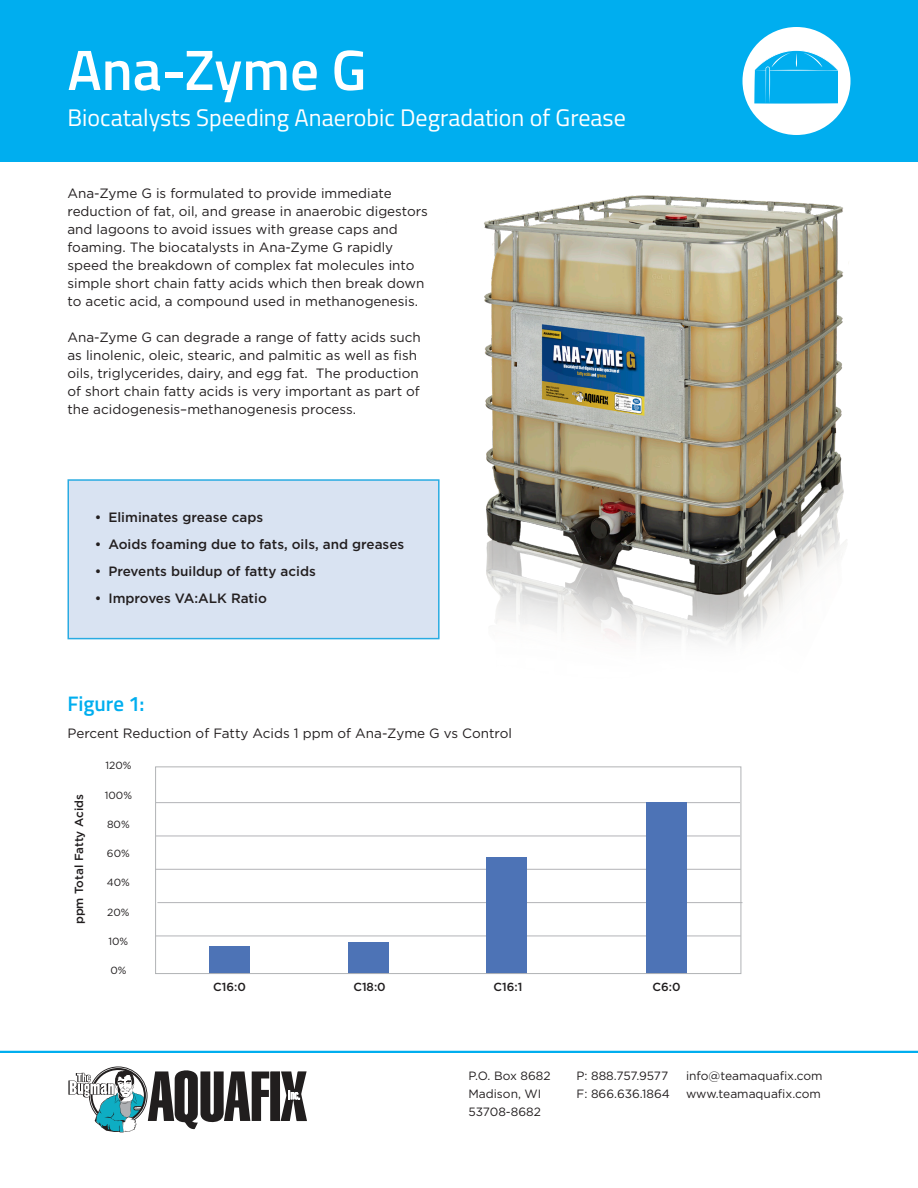
<style>
.page{position:relative;width:918px;height:1188px;background:#fff}
.page>*{position:absolute;margin:0;border:0;box-sizing:border-box;transform-origin:0 0}
.Page_Header__Product{font:600 57px "Titillium Web";color:#fff}
.Page_Subhead_Tagline{font:24px "Titillium Web";color:#fff}
.Figure_s_H3_BulletsH{font:600 21px "Titillium Web";color:#00aeef}
.Paragraph_Copy_9pt{font:13.5px/18px "Gotham";color:#231f20}
.t1{font:500 13.5px "Gotham";color:#231f20}
.Figure_H3_Sub_copyP{font:13.5px "Gotham";color:#231f20}
.Footer-Contact_Info{font:12px "Gotham";color:#231f20}
.Paragraph_Vertical_G{font:500 11.7px "Gotham";color:#201d1e}
.Table_Copy{font:10.35px "Gotham";color:#201d1e}
</style>
<div class="page">
<img style="left:418px;top:195px;width:429px;height:448px">
<div style="left:0;top:0;width:918px;height:162px;background:#00aeef"></div>
<svg style="left:68px;top:1066px;width:239px;height:66px"></svg>
<hr style="left:0;top:1051px;width:918px;height:2px;background:#00aeef">
<div style="left:752px;top:36px;width:90px;height:90px;background:#fff;border-radius:50%"></div>
<div style="left:742px;top:27px;width:108px;height:108px;border:18px solid #fff;border-radius:50%"></div>
<svg style="left:754px;top:50px;width:84px;height:54px;background:#2cbbf1"></svg>
<div style="left:68px;top:479px;width:372px;height:160px;background:#d9e3f2;border:2px solid #29abe2"></div>
<hr style="left:155px;top:869px;width:586px;height:1px;background:#b2b3b7">
<hr style="left:156px;top:802px;width:584px;height:1px;background:#b2b3b7">
<hr style="left:155px;top:936px;width:586px;height:1px;background:#b2b3b7">
<hr style="left:156px;top:836px;width:584px;height:1px;background:#b2b3b7">
<hr style="left:157px;top:902px;width:585px;height:1px;background:#b2b3b7">
<div style="left:646px;top:802px;width:41px;height:172px;background:#4d73b6"></div>
<div style="left:209px;top:946px;width:41px;height:28px;background:#4d73b6"></div>
<div style="left:348px;top:942px;width:41px;height:32px;background:#4d73b6"></div>
<div style="left:487px;top:857px;width:40px;height:117px;background:#4d73b6"></div>
<div style="left:155px;top:766px;width:586px;height:208px;border:1px solid #b1b3b5"></div>
<p class="Page_Header__Product" style="left:68px;top:27px;width:301px">Ana-Zyme G</p>
<p class="Page_Subhead_Tagline" style="left:68px;top:100px;width:560px">Biocatalysts Speeding Anaerobic Degradation of Grease</p>
<p class="Paragraph_Copy_9pt" style="left:68px;top:184px;width:362px">Ana-Zyme G is formulated to provide immediate reduction of fat, oil, and grease in anaerobic digestors and lagoons to avoid issues with grease caps and foaming. The biocatalysts in Ana-Zyme G rapidly speed the breakdown of complex fat molecules into simple short chain fatty acids which then break down to acetic acid, a compound used in methanogenesis.</p>
<p class="Paragraph_Copy_9pt" style="left:68px;top:328px;width:355px">Ana-Zyme G can degrade a range of fatty acids such as linolenic, oleic, stearic, and palmitic as well as fish oils, triglycerides, dairy, and egg fat. The production of short chain fatty acids is very important as part of the acidogenesis–methanogenesis process.</p>
<p class="t1" style="left:95px;top:508px;width:170px">• Eliminates grease caps</p>
<p class="t1" style="left:95px;top:535px;width:311px">• Aoids foaming due to fats, oils, and greases</p>
<p class="t1" style="left:95px;top:562px;width:222px">• Prevents buildup of fatty acids</p>
<p class="t1" style="left:95px;top:589px;width:173px">• Improves VA:ALK Ratio</p>
<p class="Figure_s_H3_BulletsH" style="left:68px;top:688px;width:79px">Figure 1:</p>
<p class="Figure_H3_Sub_copyP" style="left:68px;top:725px;width:446px">Percent Reduction of Fatty Acids 1 ppm of Ana-Zyme G vs Control</p>
<p class="Paragraph_Vertical_G" style="left:71px;top:924px;width:131px;rotate:-90deg">ppm Total Fatty Acids</p>
<p class="Table_Copy" style="left:105px;top:759px;width:28px">120%</p>
<p class="Table_Copy" style="left:105px;top:788px;width:29px">100%</p>
<p class="Table_Copy" style="left:107px;top:818px;width:24px">80%</p>
<p class="Table_Copy" style="left:107px;top:847px;width:24px">60%</p>
<p class="Table_Copy" style="left:107px;top:876px;width:25px">40%</p>
<p class="Table_Copy" style="left:107px;top:905px;width:24px">20%</p>
<p class="Table_Copy" style="left:108px;top:935px;width:21px">10%</p>
<p class="Table_Copy" style="left:110px;top:964px;width:18px">0%</p>
<p class="Paragraph_Vertical_G" style="left:213px;top:979px;width:34px">C16:0</p>
<p class="Paragraph_Vertical_G" style="left:353px;top:979px;width:34px">C18:0</p>
<p class="Paragraph_Vertical_G" style="left:493px;top:979px;width:30px">C16:1</p>
<p class="Paragraph_Vertical_G" style="left:653px;top:979px;width:30px">C6:0</p>
<p class="Footer-Contact_Info" style="left:469px;top:1068px;width:84px">P.O. Box 8682</p>
<p class="Footer-Contact_Info" style="left:577px;top:1068px;width:93px">P: 888.757.9577</p>
<p class="Footer-Contact_Info" style="left:686px;top:1068px;width:138px">info@teamaquafix.com</p>
<p class="Footer-Contact_Info" style="left:469px;top:1086px;width:74px">Madison, WI</p>
<p class="Footer-Contact_Info" style="left:577px;top:1086px;width:95px">F: 866.636.1864</p>
<p class="Footer-Contact_Info" style="left:686px;top:1086px;width:136px">www.teamaquafix.com</p>
<p class="Footer-Contact_Info" style="left:469px;top:1104px;width:74px">53708-8682</p>
</div>
